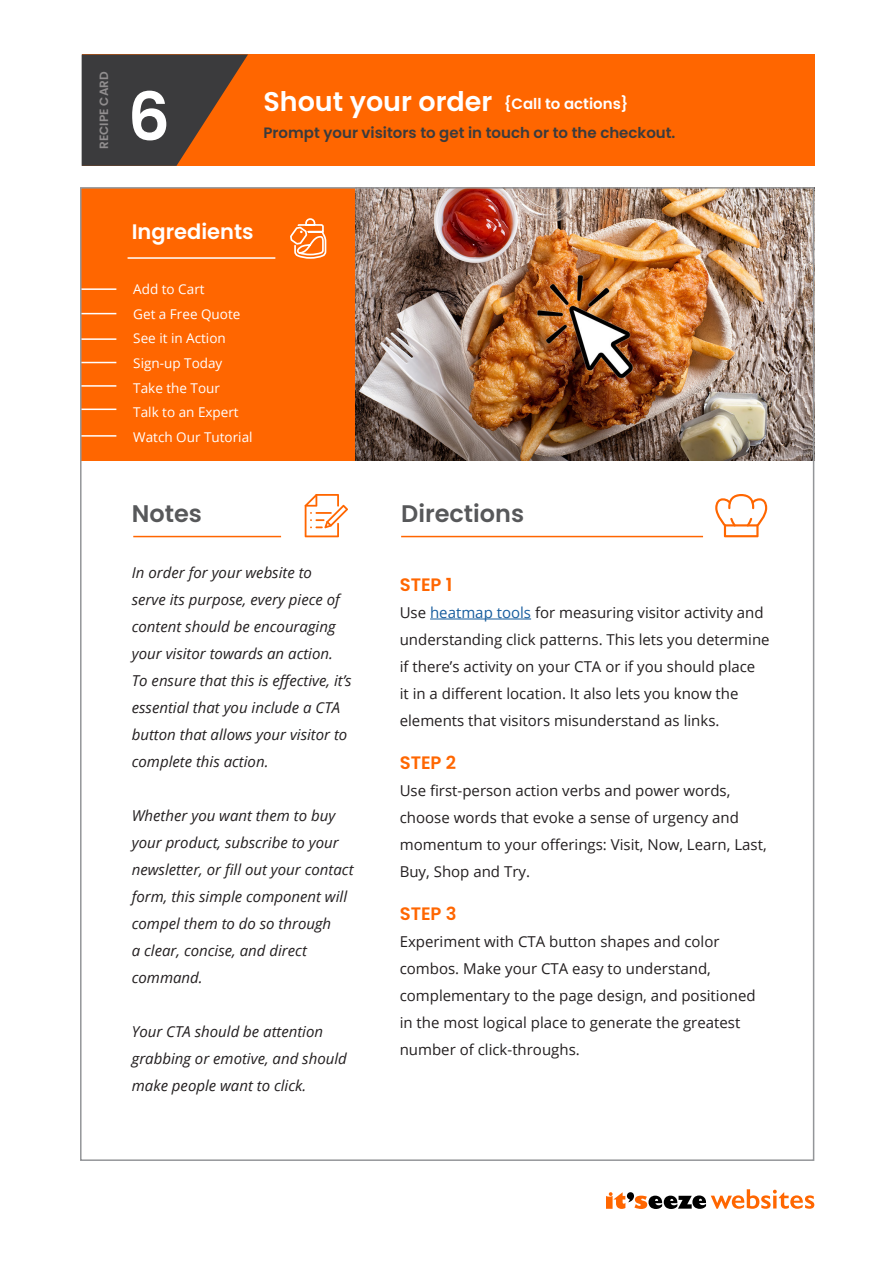
<style>
.page{position:relative;width:893px;height:1263px;background:#fff}
.page>*{position:absolute;margin:0;border:0;box-sizing:border-box;transform-origin:0 0}
.t1{font:600 66.6px "Poppins";color:#fff}
.t2{font:600 27px "Poppins";color:#fff}
.t3{font:600 24px "Poppins";color:#57585a}
.t4{font:600 24px "Poppins";color:#fff}
.t5{font:600 21px "Poppins";color:#fff}
.t6{font:600 18px "Poppins";color:#f60}
.t7{font:15px/27px "Open Sans";color:#231f20}
.t8{font:italic 15px/27px "Open Sans";color:#231f20}
.t9{font:600 15px "Poppins";color:#3b3b3d}
.t10{font:600 15px "Poppins";color:#fff}
.t11{font:13.5px "Open Sans";color:#fff}
.t12{font:600 12px "Poppins";color:#918e8f}
.s1{color:#175d9e}
</style>
<div class="page">
<svg style="left:606px;top:1189px;width:208px;height:20px"></svg>
<div style="left:82px;top:188px;width:294px;height:272px;background:#f60"></div>
<hr style="left:430px;top:619px;width:101px;height:1px;background:#175d9e">
<img style="left:356px;top:190px;width:455px;height:270px">
<hr style="left:80px;top:288px;width:36px;height:2px;background:#fff">
<hr style="left:80px;top:313px;width:36px;height:1px;background:#fff">
<hr style="left:80px;top:338px;width:36px;height:2px;background:#fff">
<hr style="left:80px;top:362px;width:36px;height:1px;background:#fff">
<hr style="left:80px;top:385px;width:36px;height:2px;background:#fff">
<hr style="left:80px;top:409px;width:36px;height:1px;background:#fff">
<hr style="left:80px;top:435px;width:36px;height:2px;background:#fff">
<hr style="left:128px;top:257px;width:147px;height:2px;background:#fff">
<svg style="left:290px;top:218px;width:37px;height:41px"></svg>
<hr style="left:401px;top:536px;width:302px;height:1px;background:#f60">
<hr style="left:133px;top:536px;width:148px;height:1px;background:#f60">
<svg style="left:715px;top:494px;width:52px;height:43px"></svg>
<svg style="left:305px;top:494px;width:43px;height:43px"></svg>
<div style="left:82px;top:54px;width:732px;height:112px;background:#f60"></div>
<svg style="left:82px;top:54px;width:166px;height:112px"></svg>
<p class="t12" style="left:97px;top:149px;width:79px;rotate:-90deg">RECIPE CARD</p>
<p class="t1" style="left:128px;top:78px;width:44px">6</p>
<p class="t2" style="left:263px;top:86px;width:231px">Shout your order</p>
<p class="t10" style="left:504px;top:95px;width:126px">{Call to actions}</p>
<p class="t9" style="left:263px;top:124px;width:414px">Prompt your visitors to get in touch or to the checkout.</p>
<p class="t5" style="left:132px;top:219px;width:123px">Ingredients</p>
<p class="t4" style="left:132px;top:220px;width:141px">Ingredients</p>
<p class="t11" style="left:133px;top:280px;width:73px">Add to Cart</p>
<p class="t11" style="left:133px;top:304px;width:109px">Get a Free Quote</p>
<p class="t11" style="left:133px;top:329px;width:94px">See it in Action</p>
<p class="t11" style="left:133px;top:354px;width:91px">Sign-up Today</p>
<p class="t11" style="left:133px;top:378px;width:88px">Take the Tour</p>
<p class="t11" style="left:133px;top:403px;width:107px">Talk to an Expert</p>
<p class="t11" style="left:133px;top:428px;width:121px">Watch Our Tutorial</p>
<p class="t3" style="left:132px;top:500px;width:72px">Notes</p>
<p class="t3" style="left:401px;top:500px;width:125px">Directions</p>
<p class="t8" style="left:132px;top:559px;width:221px">In order for your website to<br>serve its purpose, every piece of content should be encouraging your visitor towards an action.<br>To ensure that this is effective, it’s essential that you include a CTA button that allows your visitor to complete this action.</p>
<p class="t8" style="left:132px;top:802px;width:223px">Whether you want them to buy your product, subscribe to your newsletter, or fill out your contact form, this simple component will compel them to do so through<br>a clear, concise, and direct command.</p>
<p class="t8" style="left:132px;top:1018px;width:217px">Your CTA should be attention grabbing or emotive, and should make people want to click.</p>
<p class="t6" style="left:400px;top:574px;width:54px">STEP 1</p>
<p class="t7" style="left:400px;top:598px;width:371px">Use <span class="s1">heatmap tools</span> for measuring visitor activity and understanding click patterns. This lets you determine if there’s activity on your CTA or if you should place<br>it in a different location. It also lets you know the elements that visitors misunderstand as links.</p>
<p class="t6" style="left:400px;top:752px;width:58px">STEP 2</p>
<p class="t7" style="left:400px;top:777px;width:368px">Use first-person action verbs and power words, choose words that evoke a sense of urgency and momentum to your offerings: Visit, Now, Learn, Last, Buy, Shop and Try.</p>
<p class="t6" style="left:400px;top:903px;width:58px">STEP 3</p>
<p class="t7" style="left:400px;top:928px;width:357px">Experiment with CTA button shapes and color combos. Make your CTA easy to understand, complementary to the page design, and positioned in the most logical place to generate the greatest number of click-throughs.</p>
</div>
